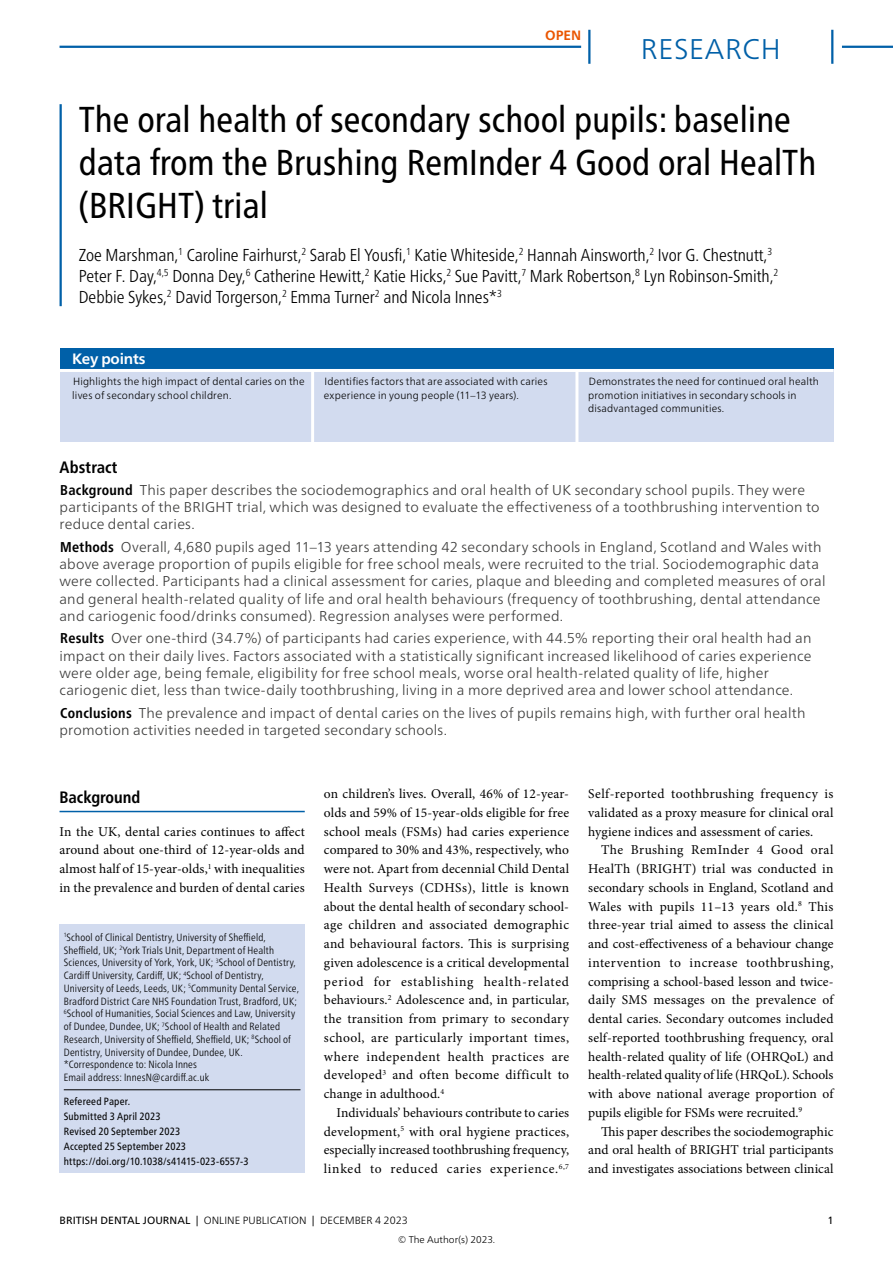
<style>
.page{position:relative;width:893px;height:1263px;background:#fff}
.page>*{position:absolute;margin:0;border:0;box-sizing:border-box;transform-origin:0 0}
.Title_3_Cnd_24pt{font:condensed 36px/43.2px "Frutiger Neue LT Pro";color:#000}
.t1{font:300 28.5px "Frutiger Neue LT Pro";letter-spacing:.025em;color:#0060a8}
.Author_1{font:17.25px/21px "Frutiger Neue LT Pro Cn Lt 2";color:#000}
.SectionHeading_1_MSS{font:700 condensed 16.5px "Frutiger Neue LT Pro";color:#000}
.Abstract_Heading_MSS{font:700 condensed 16.5px "Frutiger Neue LT Pro";letter-spacing:.01em;color:#000}
.Key_Points_Heading_x{font:700 15px "Frutiger Neue LT Pro";letter-spacing:-.01em;color:#fff}
.t2{font:300 14.25px/17.2px "Frutiger Neue LT Pro";letter-spacing:.015em;color:#3a3a39}
.Para_9pt_justified{font:13.5px/18.8px "Minion Pro";letter-spacing:.005em;color:#000;text-align:justify}
.Para_9pt_justified_1{font:13.5px/18.8px "Minion Pro";letter-spacing:.01em;color:#000;text-align:justify}
.NoXML_MSS_page_tag_t{font:700 13.5px "Frutiger Neue LT Pro";color:#ea5602}
.NoXML_Biography_MSS{font:300 condensed 10.5px/12.8px "Frutiger Neue LT Pro";letter-spacing:.015em;color:#000}
.t3{font:10.5px/13.5px "Frutiger Neue LT Pro Light 2";letter-spacing:.015em;color:#000}
.t4{font:300 10.5px/13.5px "Frutiger Neue LT Pro";letter-spacing:.015em;color:#000}
.NoXML_article_detail{font:condensed 10.5px "Frutiger Neue LT Pro";letter-spacing:.015em;color:#000}
.t5{font:10.5px "Frutiger Neue LT Pro";color:#000}
.t6{font:300 9.75px "Frutiger Neue LT Pro";color:#000}
.s1{font-family:"Frutiger Neue LT Pro";font-weight:300;font-stretch:condensed}
.s2{font-weight:700;font-stretch:condensed;color:#000}
.s3{font-family:"Frutiger Neue LT Pro Light 2";font-weight:400}
.s4{font-family:"Frutiger Neue LT Pro Cn Lt 2";font-weight:400;font-stretch:normal}
.s5{font-weight:400}
</style>
<div class="page">
<div style="left:60px;top:348px;width:773px;height:94px;background:#d2dbef"></div>
<hr style="left:60px;top:104px;width:2px;height:202px;background:#0060a8">
<hr style="left:60px;top:811px;width:245px;height:1px;background:#0060a8">
<div style="left:60px;top:348px;width:773px;height:21px;background:#0060a8"></div>
<hr style="left:60px;top:369px;width:773px;height:3px;background:#fff">
<div style="left:60px;top:924px;width:245px;height:249px;background:#d2dbef"></div>
<hr style="left:64px;top:1089px;width:236px;height:1px;background:#000">
<hr style="left:311px;top:371px;width:3px;height:83px;background:#fff">
<hr style="left:575px;top:371px;width:3px;height:83px;background:#fff">
<hr style="left:60px;top:46px;width:521px;height:2px;background:#0060a8">
<hr style="left:842px;top:46px;width:51px;height:2px;background:#0060a8">
<hr style="left:588px;top:30px;width:2px;height:34px;background:#0060a8">
<hr style="left:831px;top:30px;width:2px;height:34px;background:#0060a8">
<p class="NoXML_MSS_page_tag_t" style="left:545px;top:27px;width:38px">OPEN</p>
<h2 class="t1" style="left:641px;top:32px;width:141px">RESEARCH</h2>
<p class="Title_3_Cnd_24pt" style="left:79px;top:98px;width:739px">The oral health of secondary school pupils: baseline data from the Brushing RemInder 4 Good oral HealTh (BRIGHT) trial</p>
<p class="Author_1" style="left:79px;top:244px;width:701px">Zoe Marshman,<sup>1</sup> Caroline Fairhurst,<sup>2</sup> <span class="s1">Sarab El Yousfi,</span><sup>1</sup> Katie Whiteside,<sup>2</sup> Hannah Ainsworth,<sup>2</sup> Ivor G. Chestnutt,<sup>3<br></sup>Peter F. Day,<sup>4,5</sup> Donna Dey,<sup>6</sup> Catherine Hewitt,<sup>2</sup> Katie Hicks,<sup>2</sup> Sue Pavitt,<sup>7</sup> Mark Robertson,<sup>8</sup> Lyn Robinson-Smith,<sup>2<br></sup>Debbie Sykes,<sup>2</sup> David Torgerson,<sup>2</sup> Emma Turner<sup>2</sup> and Nicola Innes*<sup>3</sup></p>
<p class="Key_Points_Heading_x" style="left:72px;top:350px;width:75px">Key points</p>
<p class="t3" style="left:72px;top:375px;width:234px">Highlights the high impact of dental caries on the lives of secondary school children.</p>
<p class="t4" style="left:324px;top:375px;width:225px">Identifies factors that are associated with caries experience in young people (11–13 years).</p>
<p class="t3" style="left:588px;top:375px;width:232px">Demonstrates the need for continued oral health promotion initiatives in secondary schools in disadvantaged communities.</p>
<p class="Abstract_Heading_MSS" style="left:60px;top:458px;width:59px">Abstract</p>
<p class="t2" style="left:60px;top:481px;width:762px"><span class="s2">Background</span> This paper describes the sociodemographics and oral health of UK secondary school pupils. They were participants of the BRIGHT trial, which was designed to evaluate the effectiveness of a toothbrushing intervention to <span class="s3">reduce dental caries.</span></p>
<p class="t2" style="left:60px;top:538px;width:767px"><span class="s2">Methods</span> Overall, 4,680 pupils aged 11–13 years attending 42 secondary schools in England, Scotland and Wales with above average proportion of pupils eligible for free school meals, were recruited to the trial. Sociodemographic data were collected. Participants had a clinical assessment for caries, plaque and bleeding and completed measures of oral and general health-related quality of life and oral health behaviours (frequency of toothbrushing, dental attendance and cariogenic food/drinks consumed). Regression analyses were performed.</p>
<p class="t2" style="left:60px;top:630px;width:753px"><span class="s2">Results</span> Over one-third (34.7%) of participants had caries experience, with 44.5% reporting their oral health had an impact on their daily lives. Factors associated with a statistically significant increased likelihood of caries experience were older age, being female, eligibility for free school meals, worse oral health-related quality of life, higher <span class="s3">cariogenic diet</span>, less than twice-daily toothbrushing, living in a more deprived area and lower school attendance.</p>
<p class="t2" style="left:60px;top:704px;width:748px"><span class="s2">Conclusions</span> The prevalence and impact of dental caries on the lives of pupils remains high, with further oral health <span class="s3">promotion activities needed in targeted secondary schools.</span></p>
<p class="SectionHeading_1_MSS" style="left:60px;top:787px;width:82px">Background</p>
<p class="Para_9pt_justified_1" style="left:60px;top:822px;width:247px">In the UK, dental caries continues to affect around about one-third of 12-year-olds and almost half of 15-year-olds,<sup>1</sup> with inequalities in the prevalence and burden of dental caries</p>
<p class="NoXML_Biography_MSS" style="left:64px;top:931px;width:237px"><sup>1</sup>School of Clinical Dentistry, University of Sheffield, Sheffield, UK; <sup>2</sup><span class="s4">York Trials Unit, Department of Health </span>Sciences, University of York, York, UK; <sup>3</sup><span class="s4">School of Dentistry, </span>Cardiff University, Car<span class="s4">d</span>iff, UK; <sup>4</sup><span class="s4">School of Dentistry, </span>University of Leeds, Leeds, UK; <sup>5</sup><span class="s4">Community Dental Service, </span>Bradford District Care NHS Foundation Trust, Bradford, UK; <sup>6</sup><span class="s4">School of Humanities, Social Sciences and Law, University </span>of Dundee, Dundee, UK; <sup>7</sup><span class="s4">School of Health and Related </span>Research, University of Sheffield, Sheffield, UK; <sup>8</sup><span class="s4">School of Dentistry, University of Dundee, Dundee, UK. *Correspondence to: Nicola Innes<br></span>Email address: InnesN@cardiff.ac.uk</p>
<p class="NoXML_article_detail" style="left:64px;top:1095px;width:68px">Refereed Paper.</p>
<p class="NoXML_article_detail" style="left:64px;top:1110px;width:98px">Submitted 3 April 2023</p>
<p class="NoXML_article_detail" style="left:64px;top:1125px;width:118px">Revised 20 September 2023</p>
<p class="NoXML_article_detail" style="left:64px;top:1140px;width:124px">Accepted 25 September 2023</p>
<p class="NoXML_article_detail" style="left:64px;top:1155px;width:186px">https://doi.org/10.1038/s41415-023-6557-3</p>
<p class="Para_9pt_justified_1" style="left:324px;top:784px;width:247px">on children’s lives. Overall, 46% of 12-year&shy;olds and 59% of 15-year-olds eligible for free school meals (FSMs) had caries experience compared to 30% and 43%, respectively, who were not. Apart from decennial Child Dental Health Surveys (CDHSs), little is known about the dental health of secondary school&shy;age children and associated demographic and behavioural factors. This is surprising given adolescence is a critical developmental period for establishing health-related behaviours.<sup>2</sup> Adolescence and, in particular, the transition from primary to secondary school, are particularly important times, where independent health practices are developed<sup>3</sup> and often become difficult to change in adulthood.<sup>4</sup></p>
<p class="Para_9pt_justified" style="left:324px;top:1103px;width:247px;text-indent:13px">Individuals’ behaviours contribute to caries development,<sup>5</sup> with oral hygiene practices, especially increased toothbrushing frequency, linked to reduced caries experience.<sup>6,7</sup></p>
<p class="Para_9pt_justified" style="left:588px;top:784px;width:247px">Self-reported toothbrushing frequency is validated as a proxy measure for clinical oral hygiene indices and assessment of caries.</p>
<p class="Para_9pt_justified" style="left:588px;top:841px;width:247px;text-indent:13px">The Brushing RemInder 4 Good oral HealTh (BRIGHT) trial was conducted in secondary schools in England, Scotland and Wales with pupils 11–13 years old.<sup>8</sup> This three-year trial aimed to assess the clinical and cost-effectiveness of a behaviour change intervention to increase toothbrushing, comprising a school-based lesson and twice&shy;daily SMS messages on the prevalence of dental caries. Secondary outcomes included self-reported toothbrushing frequency, oral health-related quality of life (OHRQoL) and health-related quality of life (HRQoL). Schools with above national average proportion of pupils eligible for FSMs were recruited.<sup>9</sup></p>
<p class="Para_9pt_justified" style="left:588px;top:1122px;width:247px;text-indent:13px">This paper describes the sociodemographic and oral health of BRIGHT trial participants and investigates associations between clinical</p>
<p class="t4" style="left:60px;top:1214px;width:350px"><span class="s5">BRITISH DENTAL JOURNAL |</span> ONLINE PUBLICATION <span class="s5">|</span> DECEMBER 4 2023</p>
<p class="t5" style="left:827px;top:1214px;width:8px">1</p>
<p class="t6" style="left:398px;top:1234px;width:99px">© The Author(s) 2023.</p>
</div>
